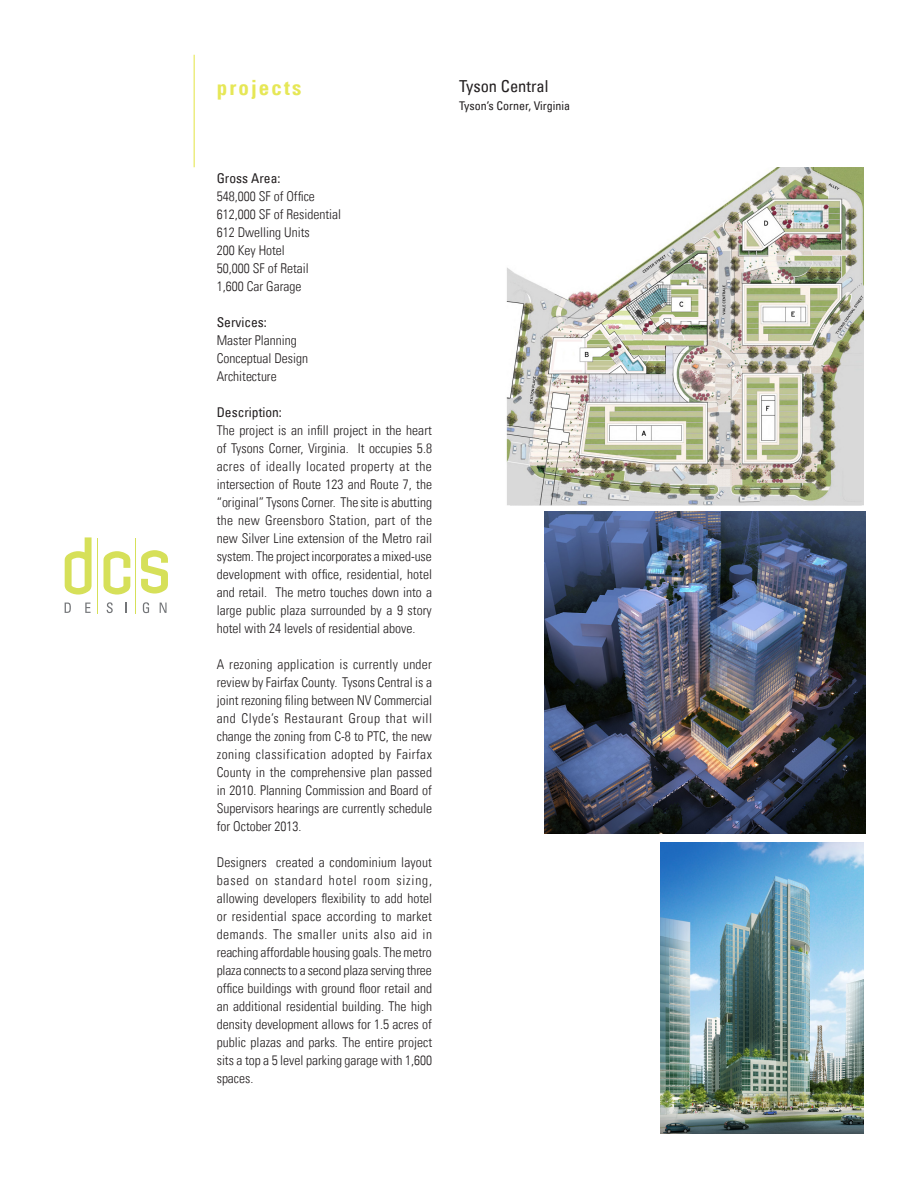
<style>
.page{position:relative;width:918px;height:1188px;background:#fff}
.page>*{position:absolute;margin:0;border:0;box-sizing:border-box;transform-origin:0 0}
.t1{font:700 condensed 21px "Univers LT";letter-spacing:.1em;color:#e6e756}
.project_head{font:condensed 16.5px "Univers LT";color:#231f20}
.Text{font:300 condensed 13.5px/18px "Univers LT";color:#231f20;text-align:justify}
.Text-2{font:condensed 13.5px "Univers LT";color:#231f20}
.project_head-2{font:condensed 12px "Univers LT";color:#231f20}
</style>
<div class="page">
<svg style="left:65px;top:537px;width:27px;height:58px"></svg>
<hr style="left:97px;top:538px;width:1px;height:76px;background:#d6e059">
<hr style="left:136px;top:538px;width:1px;height:76px;background:#d6e059">
<svg style="left:103px;top:551px;width:27px;height:44px"></svg>
<svg style="left:141px;top:550px;width:27px;height:44px"></svg>
<svg style="left:65px;top:603px;width:6px;height:10px"></svg>
<svg style="left:85px;top:603px;width:6px;height:10px"></svg>
<svg style="left:107px;top:602px;width:6px;height:11px"></svg>
<svg style="left:160px;top:603px;width:7px;height:10px"></svg>
<svg style="left:143px;top:602px;width:6px;height:11px"></svg>
<hr style="left:194px;top:55px;width:1px;height:112px;background:#e6e756">
<img style="left:660px;top:842px;width:204px;height:292px">
<img style="left:545px;top:512px;width:320px;height:321px">
<img style="left:506px;top:167px;width:358px;height:338px">
<h1 class="t1" style="left:217px;top:75px;width:86px">projects</h1>
<p class="Text-2" style="left:217px;top:169px;width:65px">Gross Area:</p>
<p class="Text" style="left:217px;top:187px;width:100px">548,000 SF of Office</p>
<p class="Text" style="left:217px;top:205px;width:126px">612,000 SF of Residential</p>
<p class="Text" style="left:217px;top:223px;width:94px">612 Dwelling Units</p>
<p class="Text" style="left:217px;top:241px;width:70px">200 Key Hotel</p>
<p class="Text" style="left:217px;top:259px;width:94px">50,000 SF of Retail</p>
<p class="Text" style="left:217px;top:277px;width:86px">1,600 Car Garage</p>
<p class="Text-2" style="left:217px;top:313px;width:52px">Services:</p>
<p class="Text" style="left:217px;top:331px;width:82px">Master Planning</p>
<p class="Text" style="left:217px;top:349px;width:93px">Conceptual Design</p>
<p class="Text" style="left:217px;top:367px;width:61px">Architecture</p>
<p class="Text-2" style="left:217px;top:403px;width:67px">Description:</p>
<p class="Text" style="left:217px;top:421px;width:217px">The project is an infill project in the heart of Tysons Corner, Virginia. It occupies 5.8 acres of ideally located property at the intersection of Route 123 and Route 7, the “original” Tysons Corner. The site is abutting the new Greensboro Station, part of the new Silver Line extension of the Metro rail system. The project incorporates a mixed-use development with office, residential, hotel and retail. The metro touches down into a large public plaza surrounded by a 9 story hotel with 24 levels of residential above.</p>
<p class="Text" style="left:217px;top:655px;width:217px">A rezoning application is currently under review by Fairfax County. Tysons Central is a joint rezoning filing between NV Commercial and Clyde’s Restaurant Group that will change the zoning from C-8 to PTC, the new zoning classification adopted by Fairfax County in the comprehensive plan passed in 2010. Planning Commission and Board of Supervisors hearings are currently schedule for October 2013.</p>
<p class="Text" style="left:217px;top:853px;width:217px">Designers created a condominium layout based on standard hotel room sizing, allowing developers flexibility to add hotel or residential space according to market demands. The smaller units also aid in reaching affordable housing goals. The metro plaza connects to a second plaza serving three office buildings with ground floor retail and an additional residential building. The high density development allows for 1.5 acres of public plazas and parks. The entire project sits a top a 5 level parking garage with 1,600 spaces.</p>
<p class="project_head" style="left:459px;top:76px;width:91px">Tyson Central</p>
<p class="project_head-2" style="left:459px;top:98px;width:113px">Tyson’s Corner, Virginia</p>
</div>
